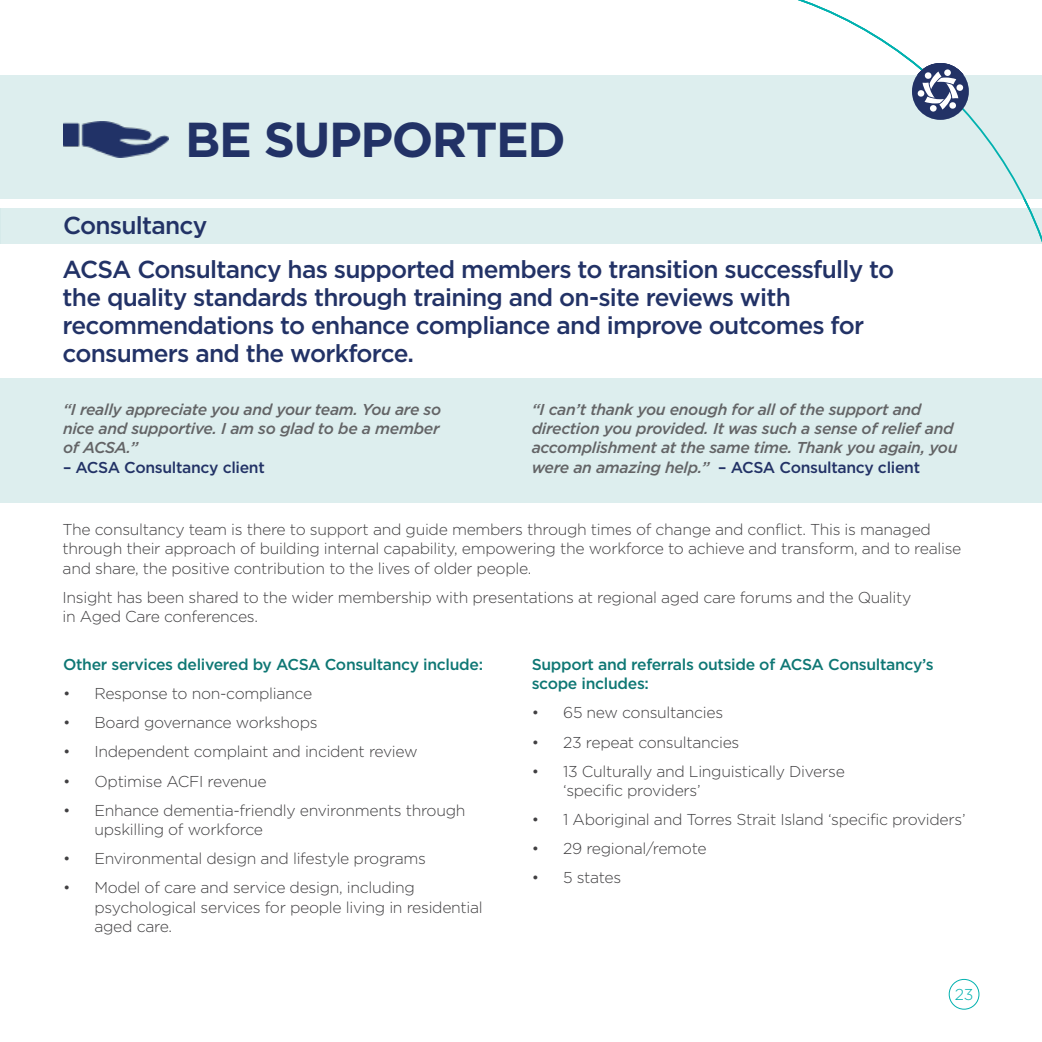
<style>
.page{position:relative;width:1042px;height:1042px;background:#fff}
.page>*{position:absolute;margin:0;border:0;box-sizing:border-box;transform-origin:0 0}
.t1{font:700 49px "Gotham";letter-spacing:-.03em;color:#223266}
.t2{font:500 24.5px/28px "Gotham";letter-spacing:-.03em;color:#223266}
.t3{font:300 15.75px/19.2px "Gotham";letter-spacing:-.02em;color:#414042}
.t4{font:italic 500 15.75px/19.2px "Gotham";letter-spacing:-.02em;color:#636466;text-align:justify}
.t5{font:500 15.75px/19.2px "Gotham";letter-spacing:-.02em;color:#0e7774}
.t6{font:500 15.75px "Gotham";letter-spacing:-.02em;color:#223266}
.t7{font:300 15.75px "Gotham";color:#00b1af}
.s1{font-style:normal;color:#223266}
</style>
<div class="page">
<div style="left:949px;top:979px;width:30px;height:30px;border:1px solid #00b1af;border-radius:50%"></div>
<div style="left:0;top:208px;width:1042px;height:36px;background:#dee"></div>
<div style="left:0;top:378px;width:1042px;height:124px;background:#dee"></div>
<div style="left:0;top:75px;width:1042px;height:123px;background:#dee"></div>
<svg style="left:663px;top:0;width:379px;height:242px"></svg>
<div style="left:912px;top:63px;width:57px;height:57px;background:#223266;border-radius:50%"></div>
<div style="left:930px;top:105px;width:6px;height:7px;background:#fff;border-radius:50%"></div>
<svg style="left:917px;top:71px;width:46px;height:39px"></svg>
<hr style="left:0;top:208px;width:1px;height:36px;background:#d5eaea">
<img style="left:63px;top:122px;width:105px;height:36px">
<h1 class="t1" style="left:185px;top:112px;width:382px">BE SUPPORTED</h1>
<h2 class="t2" style="left:63px;top:211px;width:146px">Consultancy</h2>
<h2 class="t2" style="left:63px;top:255px;width:833px">ACSA Consultancy has supported members to transition successfully to the quality standards through training and on-site reviews with recommendations to enhance compliance and improve outcomes for consumers and the workforce.</h2>
<p class="t4" style="left:63px;top:399px;width:380px">“I really appreciate you and your team. You are so nice and supportive. I am so glad to be a member of ACSA.”</p>
<p class="t6" style="left:63px;top:458px;width:203px">– ACSA Consultancy client</p>
<p class="t4" style="left:532px;top:399px;width:427px;text-align:left">“I can’t thank you enough for all of the support and direction you provided. It was such a sense of relief and accomplishment at the same time. Thank you again, you were an amazing help.” <span class="s1">– ACSA Consultancy client</span></p>
<p class="t3" style="left:63px;top:520px;width:900px">The consultancy team is there to support and guide members through times of change and conflict. This is managed through their approach of building internal capability, empowering the workforce to achieve and transform, and to realise and share, the positive contribution to the lives of older people.</p>
<p class="t3" style="left:63px;top:587px;width:850px">Insight has been shared to the wider membership with presentations at regional aged care forums and the Quality in Aged Care conferences.</p>
<p class="t5" style="left:63px;top:654px;width:421px">Other services delivered by ACSA Consultancy include:</p>
<p class="t3" style="left:63px;top:684px;width:251px">• Response to non-compliance</p>
<p class="t3" style="left:63px;top:713px;width:256px">• Board governance workshops</p>
<p class="t3" style="left:63px;top:742px;width:356px">• Independent complaint and incident review</p>
<p class="t3" style="left:63px;top:771px;width:205px">• Optimise ACFI revenue</p>
<p class="t3" style="left:94px;top:800px;width:372px;text-indent:-32px">• Enhance dementia-friendly environments through upskilling of workforce</p>
<p class="t3" style="left:63px;top:849px;width:364px">• Environmental design and lifestyle programs</p>
<p class="t3" style="left:94px;top:878px;width:390px;text-indent:-32px">• Model of care and service design, including psychological services for people living in residential aged care.</p>
<p class="t5" style="left:532px;top:654px;width:403px">Support and referrals outside of ACSA Consultancy’s scope includes:</p>
<p class="t3" style="left:532px;top:703px;width:193px">• 65 new consultancies</p>
<p class="t3" style="left:532px;top:732px;width:209px">• 23 repeat consultancies</p>
<p class="t3" style="left:563px;top:761px;width:283px;text-indent:-32px">• 13 Culturally and Linguistically Diverse ‘specific providers’</p>
<p class="t3" style="left:532px;top:810px;width:435px">• 1 Aboriginal and Torres Strait Island ‘specific providers’</p>
<p class="t3" style="left:532px;top:839px;width:176px">• 29 regional/remote</p>
<p class="t3" style="left:532px;top:868px;width:91px">• 5 states</p>
<p class="t7" style="left:955px;top:986px;width:20px">23</p>
</div>
